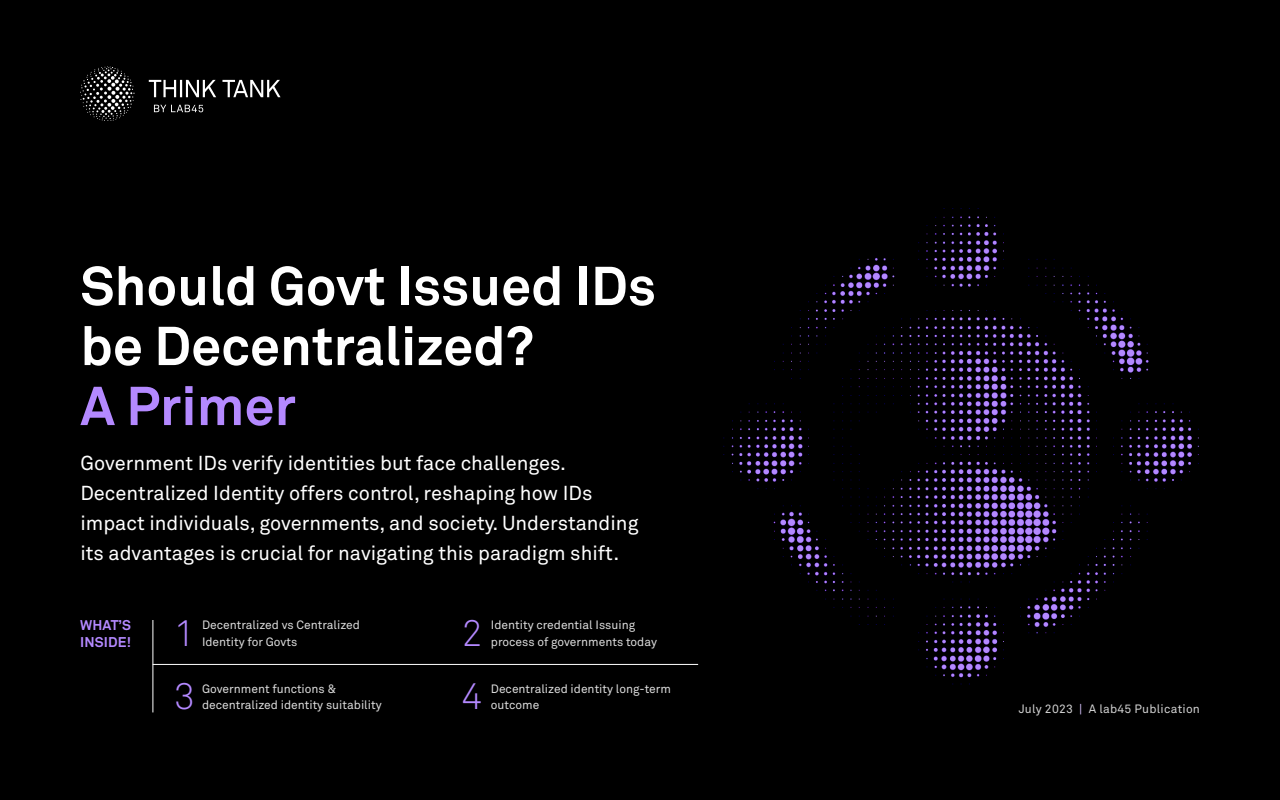
<style>
.page{position:relative;width:1280px;height:800px;background:#000}
.page>*{position:absolute;margin:0;border:0;box-sizing:border-box;transform-origin:0 0}
.t1{font:700 54px/60px "Wipro Akkurat";color:#fff}
.t2{font:700 54px "Wipro Akkurat";color:#b489ff}
.t3{font:300 37px "Wipro Akkurat";color:#b489ff}
.t4{font:20px/30px "Wipro Akkurat";color:#fff}
.t5{font:700 14px/16.8px "Wipro Akkurat";letter-spacing:.01em;color:#b489ff}
.t6{font:12px/16.4px "Wipro Akkurat";color:#dcdcdc}
.t7{font:12px "Wipro Akkurat";letter-spacing:.02em;color:#d2d2d2}
.s1{color:#dac4ff}
</style>
<div class="page">
<img style="left:723px;top:208px;width:476px;height:477px">
<svg style="left:80px;top:66px;width:201px;height:55px"></svg>
<hr style="left:153px;top:664px;width:545px;height:1px;background:#fff">
<hr style="left:153px;top:620px;width:1px;height:92px;background:#fff">
<h1 class="t1" style="left:80px;top:256px;width:577px">Should Govt Issued IDs be Decentralized?</h1>
<h1 class="t2" style="left:80px;top:373px;width:217px">A Primer</h1>
<p class="t4" style="left:80px;top:448px;width:560px">Government IDs verify identities but face challenges.<br>Decentralized Identity offers control, reshaping how IDs impact individuals, governments, and society. Understanding its advantages is crucial for navigating this paradigm shift.</p>
<p class="t5" style="left:80px;top:616px;width:53px">WHAT’S<br>INSIDE!</p>
<h2 class="t3" style="left:174px;top:611px;width:23px">1</h2>
<h2 class="t3" style="left:461px;top:611px;width:23px">2</h2>
<h2 class="t3" style="left:174px;top:675px;width:23px">3</h2>
<h2 class="t3" style="left:461px;top:675px;width:23px">4</h2>
<p class="t6" style="left:202px;top:617px;width:160px">Decentralized vs Centralized<br>Identity for Govts</p>
<p class="t6" style="left:491px;top:617px;width:168px">Identity credential Issuing process of governments today</p>
<p class="t6" style="left:491px;top:680px;width:182px">Decentralized identity long-term outcome</p>
<p class="t6" style="left:202px;top:680px;width:181px">Government functions &amp; decentralized identity suitability</p>
<p class="t7" style="left:1019px;top:702px;width:183px">July 2023 <span class="s1">|</span> A lab45 Publication</p>
</div>
